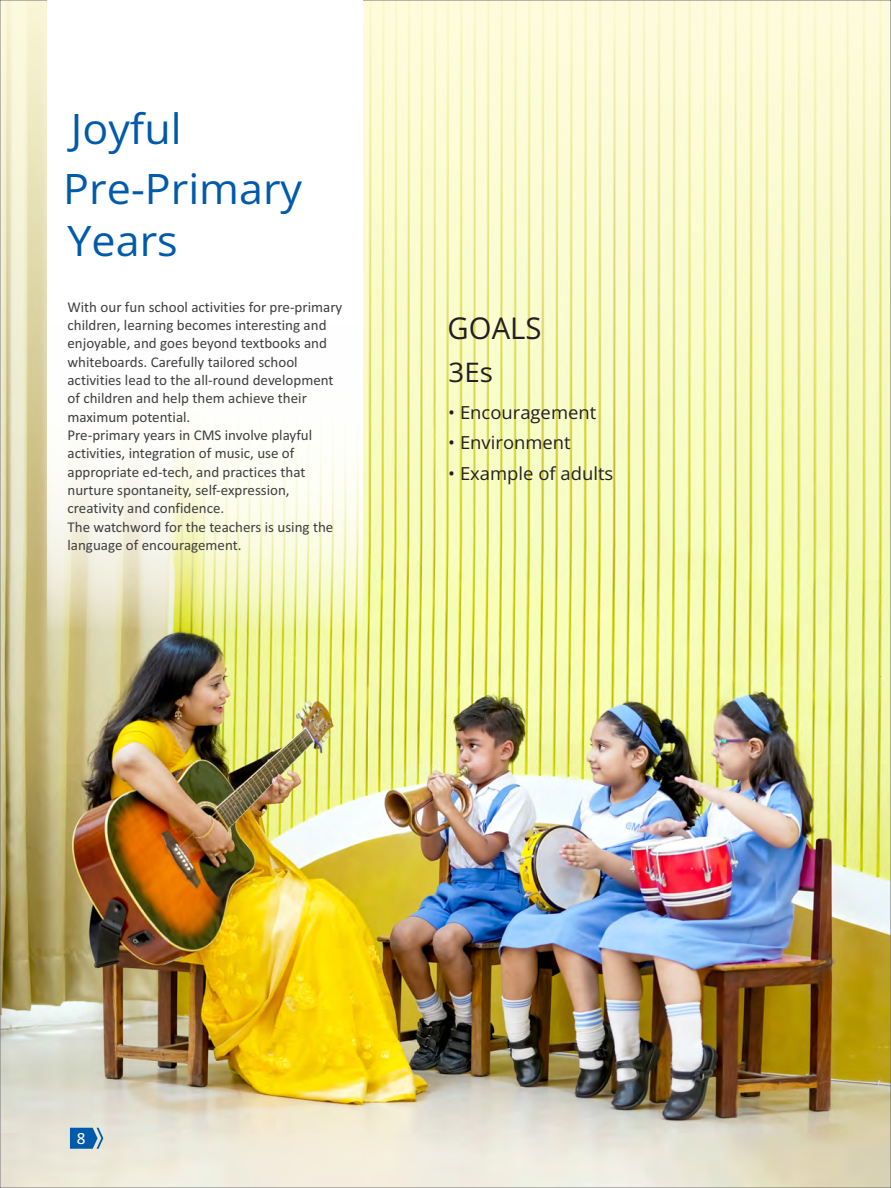
<style>
.page{position:relative;width:891px;height:1188px;background:#fff}
.page>*{position:absolute;margin:0;border:0;box-sizing:border-box;transform-origin:0 0}
.t1{font:42px/59.2px "Open Sans";color:#005aaa}
.t2{font:30px "Open Sans";color:#231f20}
.t3{font:27px "Open Sans";color:#231f20}
.t4{font:18px "Open Sans";color:#231f20}
.t5{font:17.25px "Calibri";color:#fff}
.t6{font:15px/18.3px "Calibri";color:#404041}
</style>
<div class="page">
<img style="left:2px;top:2px;width:887px;height:1184px">
<svg style="left:70px;top:1128px;width:33px;height:21px"></svg>
<svg style="left:47px;top:2px;width:316px;height:658px"></svg>
<h1 class="t1" style="left:63px;top:98px;width:240px">Joyful<br>Pre-Primary</h1>
<h1 class="t1" style="left:68px;top:210px;width:112px">Years</h1>
<p class="t6" style="left:67px;top:299px;width:276px">With our fun school activities for pre-primary children, learning becomes interesting and enjoyable, and goes beyond textbooks and whiteboards. Carefully tailored school activities lead to the all-round development of children and help them achieve their maximum potential.</p>
<p class="t6" style="left:67px;top:427px;width:267px">Pre-primary years in CMS involve playful activities, integration of music, use of appropriate ed-tech, and practices that nurture spontaneity, self-expression, creativity and confidence.<br>The watchword for the teachers is using the language of encouragement.</p>
<h2 class="t2" style="left:448px;top:307px;width:95px">GOALS</h2>
<h3 class="t3" style="left:449px;top:353px;width:46px">3Es</h3>
<p class="t4" style="left:448px;top:400px;width:150px">• Encouragement</p>
<p class="t4" style="left:448px;top:430px;width:124px">• Environment</p>
<p class="t4" style="left:448px;top:461px;width:167px">• Example of adults</p>
<p class="t5" style="left:77px;top:1131px;width:10px">8</p>
</div>
